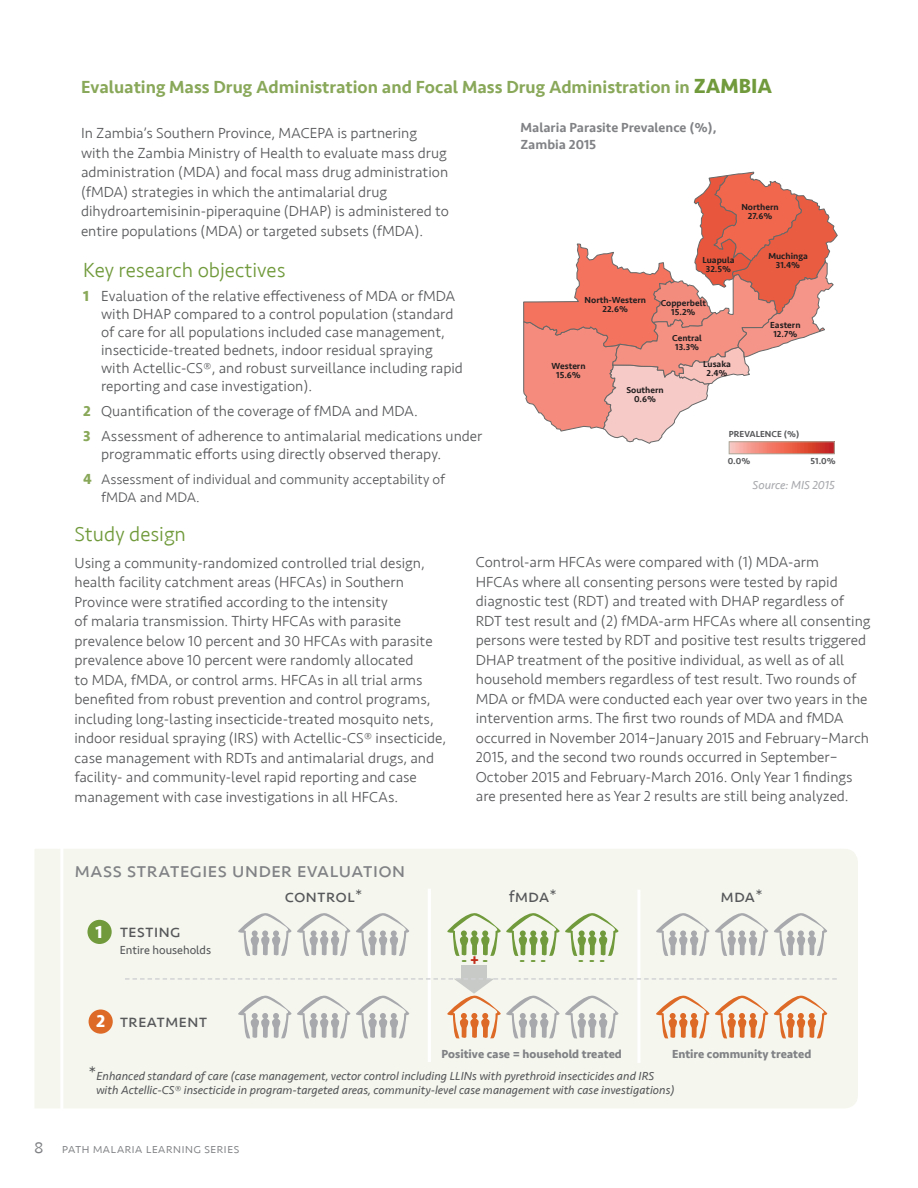
<style>
.page{position:relative;width:918px;height:1188px;background:#fff}
.page>*{position:absolute;margin:0;border:0;box-sizing:border-box;transform-origin:0 0}
.t1{font:300 21px "Seravek";color:#709a3b}
.t2{font:21px "Seravek";color:#808285}
.t3{font:500 18px "Seravek";color:#89a859}
.t4{font:18px "Seravek";color:#57585a}
.t5{font:700 18px "Seravek";color:#fff}
.t6{font:300 15px/19.5px "Seravek";color:#57585a}
.t7{font:700 15px "Seravek";color:#709a3b}
.t8{font:300 14.25px/18px "Seravek";color:#57585a}
.t9{font:500 13.5px/16.2px "Seravek";color:#808285}
.t10{font:300 13.5px "Seravek";color:#808285}
.t11{font:12.9px "Trebuchet MS 0 75";color:#545554}
.t12{font:italic 12px/14.4px "Seravek";color:#57585a}
.t13{font:700 12px "Seravek";color:#808285}
.t14{font:12px "Seravek";color:#57585a}
.t15{font:italic 12px "Seravek";color:#a8a9ad}
.t16{font:9.6px/11.2px "Arial 0 50";color:#545554}
.t17{font:9.6px "Arial 0 75";color:#545554}
.t18{font:500 9px/9px "Seravek";color:#231f20;text-align:center}
.t19{font:500 9px "Seravek";color:#57585a}
.t20{font:8.85px "Arial 0 50";color:#545554}
.s1{font-weight:700;font-size:21px;color:#709a3b}
.s2{font-weight:700;color:#89a859}
.s3{font-weight:700;font-size:15px;color:#89a859}
.s4{font-size:16.5px}
.s5{color:#c02d19}
.s6{font-style:normal;font-size:19.5px}
.s7{font-size:21px}
</style>
<div class="page">
<div style="left:35px;top:849px;width:823px;height:259px;background:#f5f7ef"></div>
<hr style="left:60px;top:735px;width:3px;height:377px;background:#fff">
<div style="left:461px;top:966px;width:26px;height:17px;background:#c8cac7"></div>
<svg style="left:654px;top:910px;width:174px;height:46px"></svg>
<hr style="left:428px;top:889px;width:3px;height:173px;background:#fff">
<hr style="left:637px;top:890px;width:3px;height:173px;background:#fff">
<svg style="left:236px;top:910px;width:174px;height:46px"></svg>
<svg style="left:125px;top:978px;width:712px;height:61px"></svg>
<svg style="left:445px;top:910px;width:174px;height:46px"></svg>
<div style="left:87px;top:920px;width:25px;height:24px;background:#709a3b;border-radius:50%"></div>
<div style="left:89px;top:1010px;width:24px;height:24px;background:#de6a27;border-radius:50%"></div>
<svg style="left:728px;top:454px;width:107px;height:1px"></svg>
<svg style="left:523px;top:171px;width:315px;height:283px"></svg>
<div style="left:729px;top:441px;width:106px;height:13px;border:1px solid #aca89a"></div>
<div style="left:718px;top:429px;width:92px;height:12px;background:#fff"></div>
<p class="t3" style="left:81px;top:76px;width:693px">Evaluating Mass Drug Administration and Focal Mass Drug Administration in <span class="s1">ZAMBIA</span></p>
<p class="t6" style="left:81px;top:124px;width:369px">In Zambia’s Southern Province, MACEPA is partnering with the Zambia Ministry of Health to evaluate mass drug administration (MDA) and focal mass drug administration (fMDA) strategies in which the antimalarial drug dihydroartemisinin-piperaquine (DHAP) is administered to entire populations (MDA) or targeted subsets (fMDA).</p>
<h1 class="t1" style="left:83px;top:257px;width:204px">Key research objectives</h1>
<p class="t6" style="left:101px;top:288px;width:363px;line-height:18px;text-indent:-18px"><span class="s2">1</span> Evaluation of the relative effectiveness of MDA or fMDA with DHAP compared to a control population (standard of care for all populations included case management, insecticide-treated bednets, indoor residual spraying with Actellic-CS®, and robust surveillance including rapid reporting and case investigation).</p>
<p class="t6" style="left:83px;top:399px;width:401px;line-height:24.8px"><span class="s2">2</span> Quantification of the coverage of fMDA and MDA.<br><span class="s2">3</span> Assessment of adherence to antimalarial medications under</p>
<p class="t6" style="left:101px;top:444px;width:342px">programmatic efforts using directly observed therapy.</p>
<p class="t8" style="left:101px;top:470px;width:346px;text-indent:-18px"><span class="s3">4</span> Assessment of individual and community acceptability of fMDA and MDA.</p>
<p class="t11" style="left:249px;top:406px;width:77px">All countries</p>
<p class="t9" style="left:521px;top:120px;width:198px">Malaria Parasite Prevalence (%),<br>Zambia 2015</p>
<p class="t18" style="left:741px;top:203px;width:39px">Northern<br>27.6%</p>
<p class="t18" style="left:585px;top:295px;width:63px">North-Western<br>22.6%</p>
<p class="t18" style="left:552px;top:362px;width:36px">Western<br>15.6%</p>
<p class="t18" style="left:702px;top:256px;width:34px">Luapula<br>32.5%</p>
<p class="t18" style="left:661px;top:298px;width:47px">Copperbelt<br>15.2%</p>
<p class="t18" style="left:672px;top:334px;width:31px">Central<br>13.3%</p>
<p class="t18" style="left:703px;top:360px;width:29px">Lusaka<br>2.4%</p>
<p class="t18" style="left:626px;top:386px;width:39px">Southern<br>0.6%</p>
<p class="t18" style="left:768px;top:251px;width:41px">Muchinga<br>31.4%</p>
<p class="t18" style="left:770px;top:320px;width:32px">Eastern<br>12.7%</p>
<p class="t19" style="left:729px;top:429px;width:72px">PREVALENCE (%)</p>
<p class="t19" style="left:728px;top:456px;width:24px">0.0%</p>
<p class="t19" style="left:811px;top:456px;width:27px">51.0%</p>
<p class="t15" style="left:753px;top:475px;width:84px">Source: MIS 2015</p>
<p class="t17" style="left:726px;top:428px;width:22px">MPP</p>
<p class="t20" style="left:729px;top:454px;width:28px">0.0060</p>
<p class="t20" style="left:808px;top:454px;width:28px">0.5100</p>
<h1 class="t1" style="left:75px;top:522px;width:113px">Study design</h1>
<p class="t6" style="left:75px;top:553px;width:373px">Using a community-randomized controlled trial design, health facility catchment areas (HFCAs) in Southern Province were stratified according to the intensity<br>of malaria transmission. Thirty HFCAs with parasite prevalence below 10 percent and 30 HFCAs with parasite prevalence above 10 percent were randomly allocated<br>to MDA, fMDA, or control arms. HFCAs in all trial arms benefited from robust prevention and control programs, including long-lasting insecticide-treated mosquito nets, indoor residual spraying (IRS) with Actellic-CS® insecticide, case management with RDTs and antimalarial drugs, and facility- and community-level rapid reporting and case management with case investigations in all HFCAs.</p>
<p class="t6" style="left:476px;top:553px;width:396px">Control-arm HFCAs were compared with (1) MDA-arm<br>HFCAs where all consenting persons were tested by rapid diagnostic test (RDT) and treated with DHAP regardless of RDT test result and (2) fMDA-arm HFCAs where all consenting persons were tested by RDT and positive test results triggered DHAP treatment of the positive individual, as well as of all household members regardless of test result. Two rounds of MDA or fMDA were conducted each year over two years in the intervention arms. The first two rounds of MDA and fMDA occurred in November 2014–January 2015 and February–March 2015, and the second two rounds occurred in September– October 2015 and February-March 2016. Only Year 1 findings are presented here as Year 2 results are still being analyzed.</p>
<p class="t16" style="left:249px;top:767px;width:469px">Map based on Longitude (generated) and Latitude (generated). Color shows sum of MPP. Details are shown for Country and Province.</p>
<h1 class="t2" style="left:75px;top:853px;width:332px">mass strategies under evaluation</h1>
<p class="t4" style="left:285px;top:882px;width:79px">control*</p>
<p class="t4" style="left:509px;top:882px;width:49px"><span class="s4">f</span>mda*</p>
<p class="t4" style="left:721px;top:882px;width:44px">mda*</p>
<p class="t5" style="left:96px;top:917px;width:9px">1</p>
<p class="t4" style="left:120px;top:917px;width:63px">testing</p>
<p class="t14" style="left:120px;top:941px;width:93px">Entire households</p>
<p class="t5" style="left:96px;top:1007px;width:11px">2</p>
<p class="t4" style="left:120px;top:1007px;width:89px">treatment</p>
<p class="t7" style="left:461px;top:948px;width:28px">-<span class="s5">+</span>-</p>
<p class="t7" style="left:519px;top:948px;width:28px">---</p>
<p class="t7" style="left:578px;top:948px;width:28px">---</p>
<p class="t13" style="left:442px;top:1044px;width:182px">Positive case = household treated</p>
<p class="t13" style="left:672px;top:1044px;width:141px">Entire community treated</p>
<p class="t12" style="left:96px;top:1069px;width:580px;text-indent:-7px"><span class="s6">*</span>Enhanced standard of care (case management, vector control including LLINs with pyrethroid insecticides and IRS with Actellic-CS® insecticide in program-targeted areas, community-level case management with case investigations)</p>
<p class="t10" style="left:34px;top:1141px;width:207px"><span class="s7">8</span> path malaria learning series</p>
</div>
